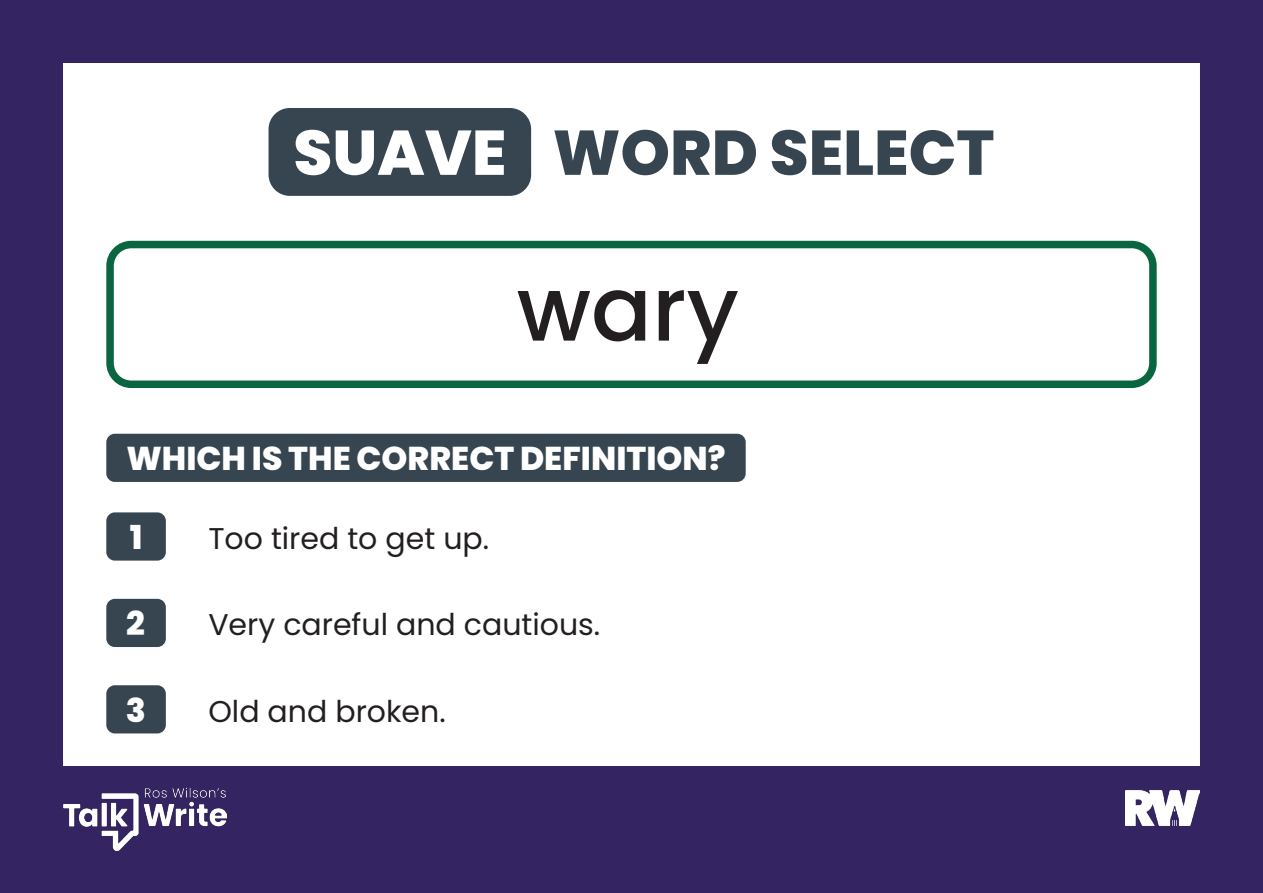
<style>
.page{position:relative;width:1263px;height:893px;background:#fff}
.page>*{position:absolute;margin:0;border:0;box-sizing:border-box;transform-origin:0 0}
.t1{font:500 90px "Poppins";color:#231f20}
.t2{font:800 63px "Poppins";color:#36454f}
.t3{font:800 33px "Poppins";color:#fff}
.t4{font:30px "Poppins";color:#231f20}
.s1{color:#fff}
</style>
<div class="page">
<div style="left:0;top:0;width:1263px;height:893px;border:63px solid #342462"></div>
<div style="left:269px;top:108px;width:262px;height:88px;background:#36454f;border-radius:21px"></div>
<div style="left:0;top:766px;width:1263px;height:127px;background:#342462"></div>
<img style="left:1125px;top:790px;width:74px;height:36px">
<div style="left:106px;top:241px;width:1051px;height:147px;border:8px solid #0a6641;border-radius:21px"></div>
<div style="left:106px;top:434px;width:640px;height:48px;background:#36454f;border-radius:9px"></div>
<div style="left:106px;top:512px;width:60px;height:49px;background:#36454f;border-radius:9px"></div>
<img style="left:64px;top:787px;width:163px;height:64px">
<div style="left:106px;top:599px;width:60px;height:48px;background:#36454f;border-radius:9px"></div>
<div style="left:106px;top:685px;width:60px;height:48px;background:#36454f;border-radius:9px"></div>
<h2 class="t2" style="left:293px;top:116px;width:703px"><span class="s1">SUAVE</span> WORD SELECT</h2>
<p class="t1" style="left:517px;top:257px;width:224px">wary</p>
<p class="t3" style="left:126px;top:439px;width:601px">WHICH IS THE CORRECT DEFINITION?</p>
<p class="t3" style="left:130px;top:518px;width:14px">1</p>
<p class="t3" style="left:126px;top:605px;width:20px">2</p>
<p class="t4" style="left:208px;top:521px;width:282px">Too tired to get up.</p>
<p class="t4" style="left:208px;top:607px;width:393px">Very careful and cautious.</p>
<p class="t3" style="left:126px;top:691px;width:22px">3</p>
<p class="t4" style="left:208px;top:694px;width:239px">Old and broken.</p>
</div>
